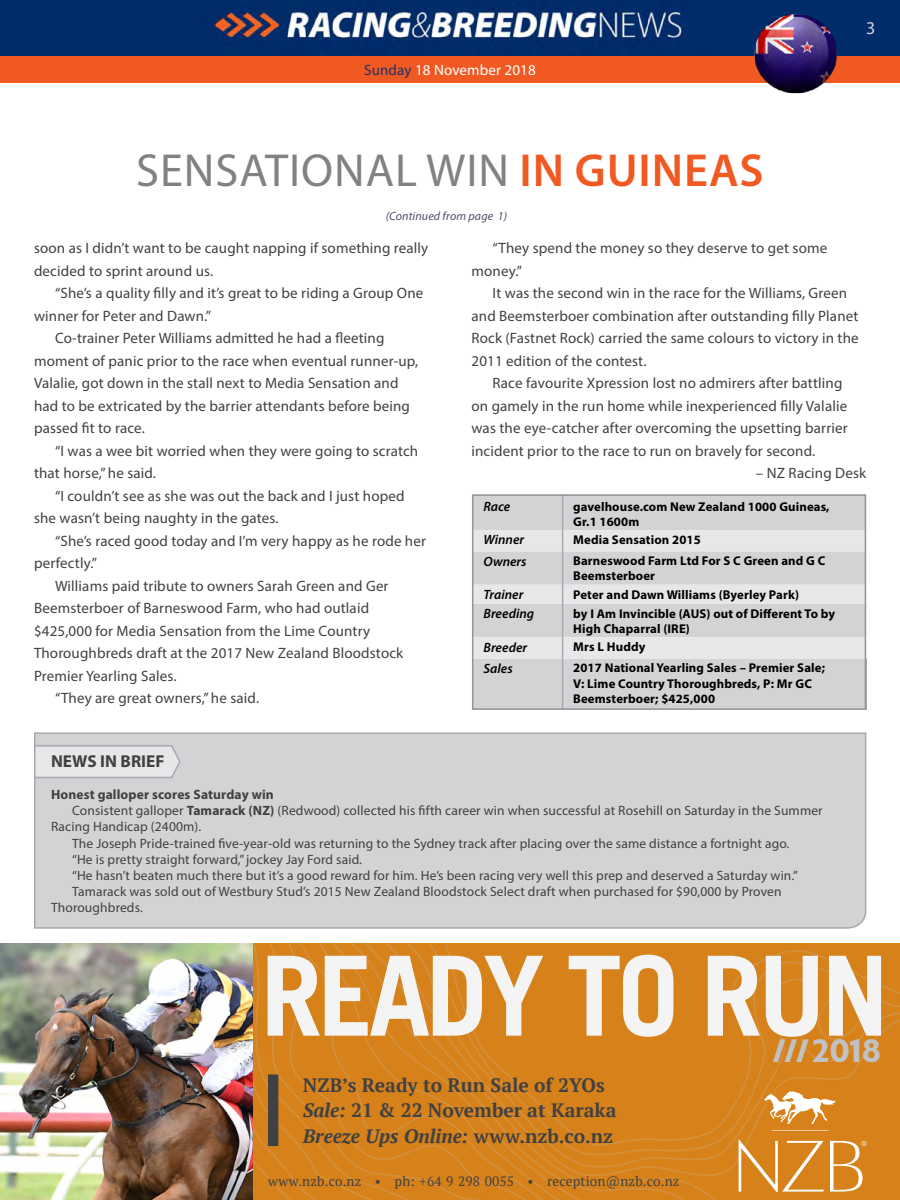
<style>
.page{position:relative;width:900px;height:1200px;background:#fff}
.page>*{position:absolute;margin:0;border:0;box-sizing:border-box;transform-origin:0 0}
.t1{font:700 110.7px "Trade Gothic";letter-spacing:-.04em;color:#f4f4f4}
.t2{font:46.5px "Myriad Pro";color:#808285}
.t3{font:600 46.5px "Myriad Pro";letter-spacing:.02em;color:#f15922}
.t4{font:700 36.6px "Serenity";color:#c0c2c4}
.t5{font:700 19.35px/25.8px "PT Serif";color:#414042}
.t6{font:18px "Myriad Pro";color:#d1d4d4}
.t7{font:700 17.25px "Myriad Pro";color:#414042}
.t8{font:15px/22.5px "Myriad Pro";letter-spacing:.01em;color:#414042}
.t9{font:15px "Myriad Pro";letter-spacing:.01em;color:#fff}
.t10{font:13.5px "Myriad Pro";letter-spacing:.01em;color:#414042}
.t11{font:13.5px "PT Serif";letter-spacing:.015em;color:#414042}
.t12{font:italic 600 13.5px "Myriad Pro";color:#000}
.t13{font:700 13.5px "Myriad Pro";letter-spacing:.01em;color:#414042}
.t14{font:700 12.75px/15.3px "Myriad Pro";letter-spacing:.01em;color:#000}
.t15{font:italic 12px "Myriad Pro";letter-spacing:.01em;color:#4d4d6b}
.s1{color:#203267}
.s2{font-weight:700}
.s3{font-style:italic}
</style>
<div class="page">
<div style="left:0;top:56px;width:900px;height:27px;background:#f15922"></div>
<img style="left:0;top:0;width:900px;height:56px">
<div style="left:34px;top:732px;width:833px;height:197px;background:#d1d3d4"></div>
<svg style="left:34px;top:744px;width:148px;height:35px;background:#dddee0"></svg>
<div style="left:475px;top:497px;width:388px;height:210px;background:#d1d3d4"></div>
<svg style="left:475px;top:530px;width:388px;height:129px;background:#dbdcdd"></svg>
<hr style="left:562px;top:494px;width:1px;height:36px;background:#a7a9ac">
<svg style="left:562px;top:530px;width:1px;height:21px"></svg>
<hr style="left:562px;top:551px;width:1px;height:34px;background:#a7a9ac">
<svg style="left:562px;top:585px;width:1px;height:19px"></svg>
<hr style="left:562px;top:604px;width:1px;height:33px;background:#a7a9ac">
<svg style="left:562px;top:637px;width:1px;height:22px"></svg>
<hr style="left:562px;top:659px;width:1px;height:51px;background:#a7a9ac">
<hr style="left:865px;top:659px;width:2px;height:51px;background:#a7a9ac">
<div style="left:472px;top:494px;width:394px;height:216px;border:2px solid #939598"></div>
<img style="left:752px;top:12px;width:88px;height:82px">
<svg style="left:252px;top:944px;width:648px;height:256px;background:#d5811b"></svg>
<svg style="left:723px;top:1090px;width:156px;height:102px;background:#db9239"></svg>
<div style="left:268px;top:1074px;width:10px;height:72px;background:#414042"></div>
<img style="left:0;top:944px;width:252px;height:256px">
<p class="t9" style="left:364px;top:61px;width:173px"><span class="s1">Sunday</span> 18 November 2018</p>
<p class="t6" style="left:866px;top:17px;width:11px">3</p>
<h2 class="t2" style="left:136px;top:142px;width:75px">Sensationa</h2>
<h2 class="t2" style="left:395px;top:142px;width:59px">l win</h2>
<h2 class="t3" style="left:520px;top:141px;width:246px">IN GUINEAS</h2>
<p class="t15" style="left:386px;top:208px;width:123px">(Continued from page 1)</p>
<p class="t8" style="left:34px;top:237px;width:396px">soon as I didn’t want to be caught napping if something really decided to sprint around us.</p>
<p class="t8" style="left:55px;top:282px;width:370px">“She’s a quality filly and it’s great to be riding a Group One</p>
<p class="t8" style="left:34px;top:304px;width:179px">winner for Peter and Dawn.”</p>
<p class="t8" style="left:55px;top:327px;width:331px">Co-trainer Peter Williams admitted he had a fleeting</p>
<p class="t8" style="left:34px;top:349px;width:386px">moment of panic prior to the race when eventual runner-up,</p>
<p class="t8" style="left:34px;top:372px;width:366px">Valalie, got down in the stall next to Media Sensation and</p>
<p class="t8" style="left:34px;top:394px;width:377px">had to be extricated by the barrier attendants before being</p>
<p class="t8" style="left:34px;top:417px;width:112px">passed fit to race.</p>
<p class="t8" style="left:55px;top:439px;width:365px">“I was a wee bit worried when they were going to scratch</p>
<p class="t8" style="left:34px;top:462px;width:124px">that horse,” he said.</p>
<p class="t8" style="left:55px;top:484px;width:351px">“I couldn’t see as she was out the back and I just hoped</p>
<p class="t8" style="left:34px;top:507px;width:246px">she wasn’t being naughty in the gates.</p>
<p class="t8" style="left:55px;top:529px;width:373px">“She’s raced good today and I’m very happy as he rode her</p>
<p class="t8" style="left:34px;top:552px;width:65px">perfectly.”</p>
<p class="t8" style="left:55px;top:574px;width:335px">Williams paid tribute to owners Sarah Green and Ger</p>
<p class="t8" style="left:34px;top:597px;width:337px">Beemsterboer of Barneswood Farm, who had outlaid</p>
<p class="t8" style="left:34px;top:619px;width:338px">$425,000 for Media Sensation from the Lime Country</p>
<p class="t8" style="left:34px;top:642px;width:371px">Thoroughbreds draft at the 2017 New Zealand Bloodstock</p>
<p class="t8" style="left:34px;top:664px;width:144px">Premier Yearling Sales.</p>
<p class="t8" style="left:55px;top:687px;width:206px">“They are great owners,” he said.</p>
<p class="t8" style="left:472px;top:237px;width:357px;text-indent:21px">“They spend the money so they deserve to get some money.”</p>
<p class="t8" style="left:472px;top:282px;width:389px;text-indent:21px">It was the second win in the race for the Williams, Green and Beemsterboer combination after outstanding filly Planet Rock (Fastnet Rock) carried the same colours to victory in the 2011 edition of the contest.</p>
<p class="t8" style="left:472px;top:372px;width:378px;text-indent:21px">Race favourite Xpression lost no admirers after battling on gamely in the run home while inexperienced filly Valalie was the eye-catcher after overcoming the upsetting barrier incident prior to the race to run on bravely for second.</p>
<p class="t8" style="left:756px;top:462px;width:112px">– NZ Racing Desk</p>
<p class="t12" style="left:484px;top:498px;width:28px">Race</p>
<p class="t14" style="left:573px;top:498px;width:258px">gavelhouse.com New Zealand 1000 Guineas,<br>Gr.1 1600m</p>
<p class="t12" style="left:484px;top:531px;width:42px">Winner</p>
<p class="t14" style="left:573px;top:532px;width:129px">Media Sensation 2015</p>
<p class="t12" style="left:484px;top:553px;width:45px">Owners</p>
<p class="t14" style="left:573px;top:553px;width:254px">Barneswood Farm Ltd For S C Green and G C<br>Beemsterboer</p>
<p class="t12" style="left:484px;top:586px;width:41px">Trainer</p>
<p class="t14" style="left:573px;top:586px;width:227px">Peter and Dawn Williams (Byerley Park)</p>
<p class="t12" style="left:484px;top:605px;width:52px">Breeding</p>
<p class="t14" style="left:573px;top:605px;width:263px">by I Am Invincible (AUS) out of Different To by<br>High Chaparral (IRE)</p>
<p class="t12" style="left:484px;top:639px;width:45px">Breeder</p>
<p class="t14" style="left:573px;top:639px;width:74px">Mrs L Huddy</p>
<p class="t12" style="left:484px;top:660px;width:31px">Sales</p>
<p class="t14" style="left:573px;top:660px;width:253px">2017 National Yearling Sales – Premier Sale;<br>V: Lime Country Thoroughbreds, P: Mr GC<br>Beemsterboer; $425,000</p>
<p class="t7" style="left:51px;top:750px;width:115px">NEWS IN BRIEF</p>
<p class="t13" style="left:51px;top:786px;width:224px">Honest galloper scores Saturday win</p>
<p class="t10" style="left:72px;top:802px;width:752px">Consistent galloper <span class="s2">Tamarack (NZ)</span> (Redwood) collected his fifth career win when successful at Rosehill on Saturday in the Summer</p>
<p class="t10" style="left:51px;top:818px;width:152px">Racing Handicap (2400m).</p>
<p class="t10" style="left:72px;top:835px;width:719px">The Joseph Pride-trained five-year-old was returning to the Sydney track after placing over the same distance a fortnight ago.</p>
<p class="t10" style="left:72px;top:851px;width:291px">“He is pretty straight forward,” jockey Jay Ford said.</p>
<p class="t10" style="left:72px;top:867px;width:727px">“He hasn’t beaten much there but it’s a good reward for him. He’s been racing very well this prep and deserved a Saturday win.”</p>
<p class="t10" style="left:72px;top:883px;width:711px">Tamarack was sold out of Westbury Stud’s 2015 New Zealand Bloodstock Select draft when purchased for $90,000 by Proven</p>
<p class="t10" style="left:51px;top:899px;width:93px">Thoroughbreds.</p>
<h1 class="t1" style="left:261px;top:928px;width:630px">READY TO RUN</h1>
<h3 class="t4" style="left:773px;top:1030px;width:110px">/// 2018</h3>
<p class="t5" style="left:303px;top:1072px;width:315px">NZB’s Ready to Run Sale of 2YOs<br><span class="s3">Sale:</span> 21 &amp; 22 November at Karaka<br><span class="s3">Breeze Ups Online:</span> www.nzb.co.nz</p>
<p class="t11" style="left:268px;top:1172px;width:413px">www.nzb.co.nz • ph: +64 9 298 0055 • reception@nzb.co.nz</p>
</div>
